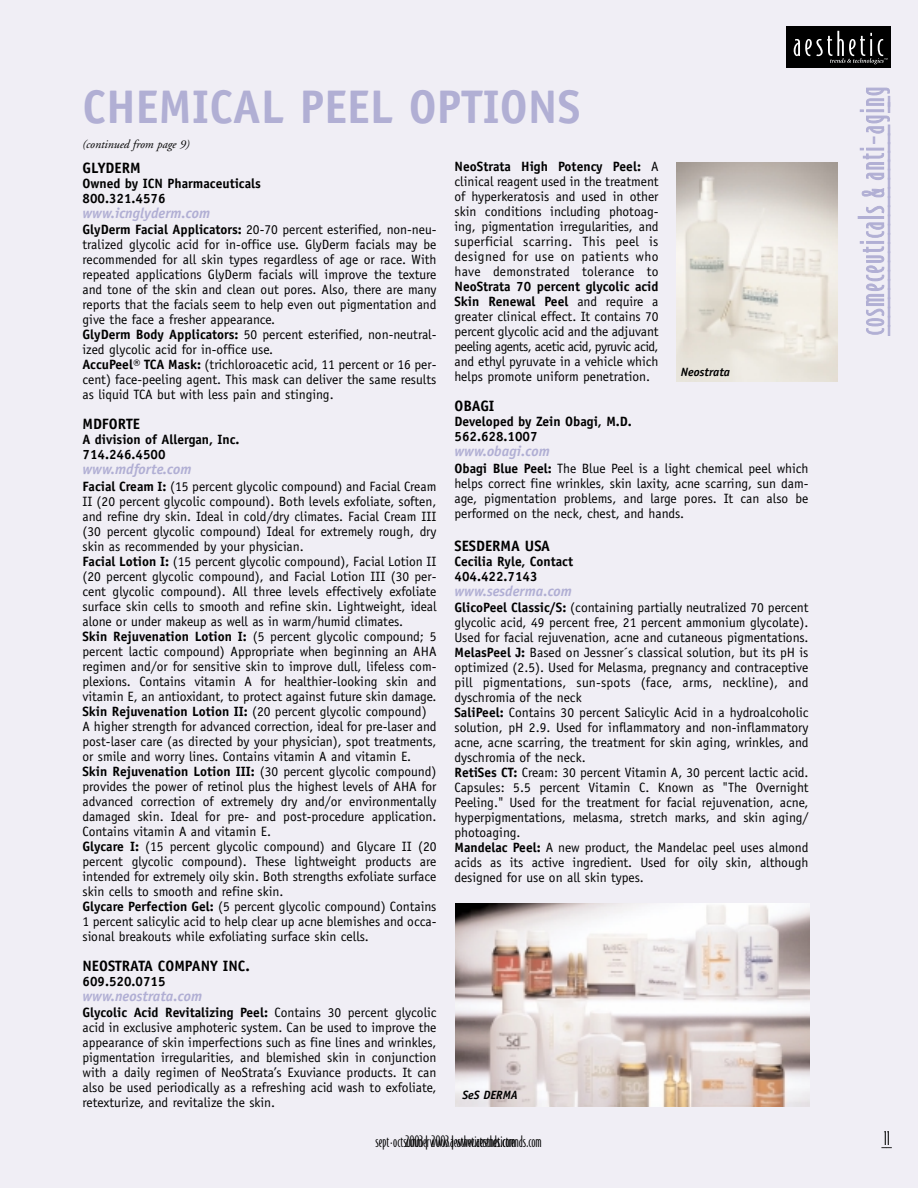
<style>
.page{position:relative;width:918px;height:1188px;background:#f0eef5}
.page>*{position:absolute;margin:0;border:0;box-sizing:border-box;transform-origin:0 0}
.t1{font:700 47.25px "Officina Sans";color:#b1afd4}
.t2{font:18px "Bodega Sans";color:#000}
.t3{font:15px "Bodega Sans";color:#000}
.t4{font:700 15px "Officina Sans";color:#000}
.t5{font:italic 700 14.7px "Officina Sans";color:#b1afd4}
.t6{font:13.5px/15px "Officina Sans";color:#000;text-align:justify}
.t7{font:700 13.5px/15px "Officina Sans";color:#000}
.t8{font:italic 12px "Adobe Garamond";color:#000}
.t9{font:italic 700 12px "Officina Sans";color:#000}
.s1{font-weight:700}
</style>
<div class="page">
<div style="left:786px;top:27px;width:105px;height:41px;background:#000"></div>
<svg style="left:794px;top:31px;width:93px;height:33px"></svg>
<img style="left:677px;top:162px;width:161px;height:220px">
<img style="left:456px;top:903px;width:354px;height:204px">
<hr style="left:858px;top:216px;width:26px;height:3px;background:#b1afd4">
<svg style="left:860px;top:88px;width:30px;height:248px"></svg>
<h1 class="t1" style="left:82px;top:89px;width:499px">CHEMICAL PEEL OPTIONS</h1>
<p class="t8" style="left:82px;top:139px;width:109px">(continued from page 9)</p>
<p class="t4" style="left:82px;top:162px;width:60px">GLYDERM</p>
<p class="t7" style="left:82px;top:177px;width:180px">Owned by ICN Pharmaceuticals<br>800.321.4576</p>
<p class="t5" style="left:82px;top:207px;width:129px">www.icnglyderm.com</p>
<p class="t6" style="left:82px;top:223px;width:356px;text-align:left"><span class="s1">GlyDerm Facial Applicators:</span> 20-70 percent esterified, non-neu&shy;tralized glycolic acid for in-office use. GlyDerm facials may be recommended for all skin types regardless of age or race. With repeated applications GlyDerm facials will improve the texture and tone of the skin and clean out pores. Also, there are many reports that the facials seem to help even out pigmentation and give the face a fresher appearance.<br><span class="s1">GlyDerm Body Applicators:</span> 50 percent esterified, non-neutral&shy;ized glycolic acid for in-office use.<br><span class="s1">AccuPeel® TCA Mask:</span> (trichloroacetic acid, 11 percent or 16 per&shy;cent) face-peeling agent. This mask can deliver the same results as liquid TCA but with less pain and stinging.</p>
<p class="t4" style="left:82px;top:418px;width:59px">MDFORTE</p>
<p class="t7" style="left:82px;top:433px;width:158px">A division of Allergan, Inc.<br>714.246.4500</p>
<p class="t5" style="left:82px;top:463px;width:111px">www.mdforte.com</p>
<p class="t6" style="left:82px;top:480px;width:356px;text-align:left"><span class="s1">Facial Cream I:</span> (15 percent glycolic compound) and Facial Cream II (20 percent glycolic compound). Both levels exfoliate, soften, and refine dry skin. Ideal in cold/dry climates. Facial Cream III (30 percent glycolic compound) Ideal for extremely rough, dry skin as recommended by your physician.<br><span class="s1">Facial Lotion I:</span> (15 percent glycolic compound), Facial Lotion II (20 percent glycolic compound), and Facial Lotion III (30 per&shy;cent glycolic compound). All three levels effectively exfoliate surface skin cells to smooth and refine skin. Lightweight, ideal alone or under makeup as well as in warm/humid climates.<br><span class="s1">Skin Rejuvenation Lotion I:</span> (5 percent glycolic compound; 5 percent lactic compound) Appropriate when beginning an AHA regimen and/or for sensitive skin to improve dull, lifeless com&shy;plexions. Contains vitamin A for healthier-looking skin and vitamin E, an antioxidant, to protect against future skin damage.<br><span class="s1">Skin Rejuvenation Lotion II:</span> (20 percent glycolic compound)<br>A higher strength for advanced correction, ideal for pre-laser and post-laser care (as directed by your physician), spot treatments, or smile and worry lines. Contains vitamin A and vitamin E.<br><span class="s1">Skin Rejuvenation Lotion III:</span> (30 percent glycolic compound) provides the power of retinol plus the highest levels of AHA for advanced correction of extremely dry and/or environmentally damaged skin. Ideal for pre- and post-procedure application.<br>Contains vitamin A and vitamin E.<br><span class="s1">Glycare I:</span> (15 percent glycolic compound) and Glycare II (20 percent glycolic compound). These lightweight products are intended for extremely oily skin. Both strengths exfoliate surface skin cells to smooth and refine skin.<br><span class="s1">Glycare Perfection Gel:</span> (5 percent glycolic compound) Contains 1 percent salicylic acid to help clear up acne blemishes and occa&shy;sional breakouts while exfoliating surface skin cells.</p>
<p class="t4" style="left:82px;top:960px;width:169px">NEOSTRATA COMPANY INC.</p>
<p class="t7" style="left:82px;top:975px;width:85px">609.520.0715</p>
<p class="t5" style="left:82px;top:990px;width:121px">www.neostrata.com</p>
<p class="t6" style="left:82px;top:1006px;width:356px"><span class="s1">Glycolic Acid Revitalizing Peel:</span> Contains 30 percent glycolic acid in exclusive amphoteric system. Can be used to improve the appearance of skin imperfections such as fine lines and wrinkles, pigmentation irregularities, and blemished skin in conjunction with a daily regimen of NeoStrata’s Exuviance products. It can also be used periodically as a refreshing acid wash to exfoliate, retexturize, and revitalize the skin.</p>
<p class="t6" style="left:454px;top:161px;width:206px"><span class="s1">NeoStrata High Potency Peel:</span> A clinical reagent used in the treatment of hyperkeratosis and used in other skin conditions including photoag&shy;ing, pigmentation irregularities, and superficial scarring. This peel is designed for use on patients who have demonstrated tolerance to</p>
<p class="t6" style="left:454px;top:281px;width:206px"><span class="s1">NeoStrata 70 percent glycolic acid Skin Renewal Peel</span> and require a greater clinical effect. It contains 70 percent glycolic acid and the adjuvant peeling agents, acetic acid, pyruvic acid, and ethyl pyruvate in a vehicle which helps promote uniform penetration.</p>
<p class="t4" style="left:454px;top:401px;width:42px">OBAGI</p>
<p class="t7" style="left:454px;top:416px;width:179px">Developed by Zein Obagi, M.D.<br>562.628.1007</p>
<p class="t5" style="left:454px;top:446px;width:97px">www.obagi.com</p>
<p class="t6" style="left:454px;top:462px;width:356px"><span class="s1">Obagi Blue Peel:</span> The Blue Peel is a light chemical peel which helps correct fine wrinkles, skin laxity, acne scarring, sun dam&shy;age, pigmentation problems, and large pores. It can also be performed on the neck, chest, and hands.</p>
<p class="t4" style="left:454px;top:540px;width:97px">SESDERMA USA</p>
<p class="t7" style="left:454px;top:555px;width:120px">Cecilia Ryle, Contact<br>404.422.7143</p>
<p class="t5" style="left:454px;top:585px;width:119px">www.sesderma.com</p>
<p class="t6" style="left:454px;top:602px;width:356px;text-align:left"><span class="s1">GlicoPeel Classic/S:</span> (containing partially neutralized 70 percent glycolic acid, 49 percent free, 21 percent ammonium glycolate).<br>Used for facial rejuvenation, acne and cutaneous pigmentations.<br><span class="s1">MelasPeel J:</span> Based on Jessner´s classical solution, but its pH is optimized (2.5). Used for Melasma, pregnancy and contraceptive pill pigmentations, sun-spots (face, arms, neckline), and dyschromia of the neck<br><span class="s1">SaliPeel:</span> Contains 30 percent Salicylic Acid in a hydroalcoholic solution, pH 2.9. Used for inflammatory and non-inflammatory acne, acne scarring, the treatment for skin aging, wrinkles, and dyschromia of the neck.<br><span class="s1">RetiSes CT:</span> Cream: 30 percent Vitamin A, 30 percent lactic acid.<br>Capsules: 5.5 percent Vitamin C. Known as "The Overnight Peeling." Used for the treatment for facial rejuvenation, acne, hyperpigmentations, melasma, stretch marks, and skin aging/ photoaging.<br><span class="s1">Mandelac Peel:</span> A new product, the Mandelac peel uses almond acids as its active ingredient. Used for oily skin, although designed for use on all skin types.</p>
<p class="t9" style="left:681px;top:367px;width:51px">Neostrata</p>
<p class="t9" style="left:462px;top:1091px;width:57px">SeS DERMA</p>
<p class="t3" style="left:403px;top:1137px;width:140px">summer 2003 | www.aestheti trends.com</p>
<h2 class="t2" style="left:882px;top:1133px;width:12px">__11</h2>
<p class="t3" style="left:375px;top:1137px;width:142px">sept. oct 2003 | www.aesthetictrends.com</p>
</div>
